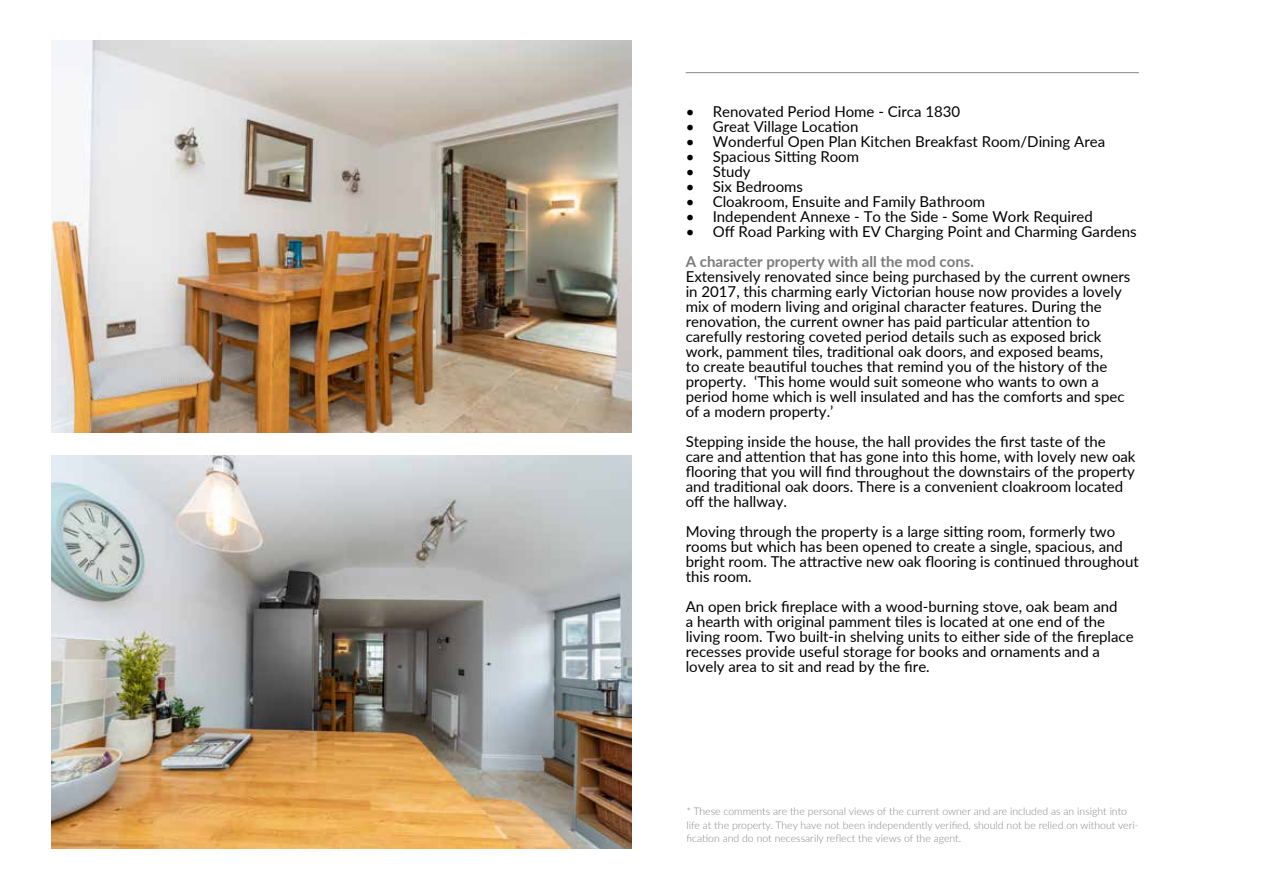
<style>
.page{position:relative;width:1263px;height:893px;background:#fff}
.page>*{position:absolute;margin:0;border:0;box-sizing:border-box;transform-origin:0 0}
.t1{font:15px/15px "Lato";color:#000}
.t2{font:700 15px "Lato";color:#7c7b7b}
.t3{font:300 10.5px/13.5px "Lato";color:#858689}
</style>
<div class="page">
<hr style="left:686px;top:72px;width:453px;height:1px;background:#858689">
<img style="left:51px;top:40px;width:580px;height:393px">
<img style="left:51px;top:456px;width:580px;height:392px">
<p class="t1" style="left:686px;top:103px;width:276px">• Renovated Period Home - Circa 1830</p>
<p class="t1" style="left:686px;top:118px;width:174px">• Great Village Location</p>
<p class="t1" style="left:686px;top:133px;width:421px">• Wonderful Open Plan Kitchen Breakfast Room/Dining Area</p>
<p class="t1" style="left:686px;top:148px;width:175px">• Spacious Sitting Room</p>
<p class="t1" style="left:686px;top:163px;width:66px">• Study</p>
<p class="t1" style="left:686px;top:178px;width:119px">• Six Bedrooms</p>
<p class="t1" style="left:686px;top:193px;width:301px">• Cloakroom, Ensuite and Family Bathroom</p>
<p class="t1" style="left:686px;top:208px;width:409px">• Independent Annexe - To the Side - Some Work Required</p>
<p class="t1" style="left:686px;top:223px;width:452px">• Off Road Parking with EV Charging Point and Charming Gardens</p>
<p class="t2" style="left:686px;top:250px;width:290px">A character property with all the mod cons.</p>
<p class="t1" style="left:686px;top:268px;width:446px">Extensively renovated since being purchased by the current owners in 2017, this charming early Victorian house now provides a lovely mix of modern living and original character features. During the renovation, the current owner has paid particular attention to carefully restoring coveted period details such as exposed brick work, pamment tiles, traditional oak doors, and exposed beams,<br>to create beautiful touches that remind you of the history of the property. ‘This home would suit someone who wants to own a period home which is well insulated and has the comforts and spec of a modern property.’</p>
<p class="t1" style="left:686px;top:433px;width:451px">Stepping inside the house, the hall provides the first taste of the care and attention that has gone into this home, with lovely new oak flooring that you will find throughout the downstairs of the property and traditional oak doors. There is a convenient cloakroom located off the hallway.</p>
<p class="t1" style="left:686px;top:523px;width:455px">Moving through the property is a large sitting room, formerly two rooms but which has been opened to create a single, spacious, and bright room. The attractive new oak flooring is continued throughout this room.</p>
<p class="t1" style="left:686px;top:598px;width:449px">An open brick fireplace with a wood-burning stove, oak beam and<br>a hearth with original pamment tiles is located at one end of the living room. Two built-in shelving units to either side of the fireplace recesses provide useful storage for books and ornaments and a lovely area to sit and read by the fire.</p>
<p class="t3" style="left:686px;top:804px;width:454px">* These comments are the personal views of the current owner and are included as an insight into life at the property. They have not been independently verified, should not be relied on without veri&shy;fication and do not necessarily reflect the views of the agent.</p>
</div>
